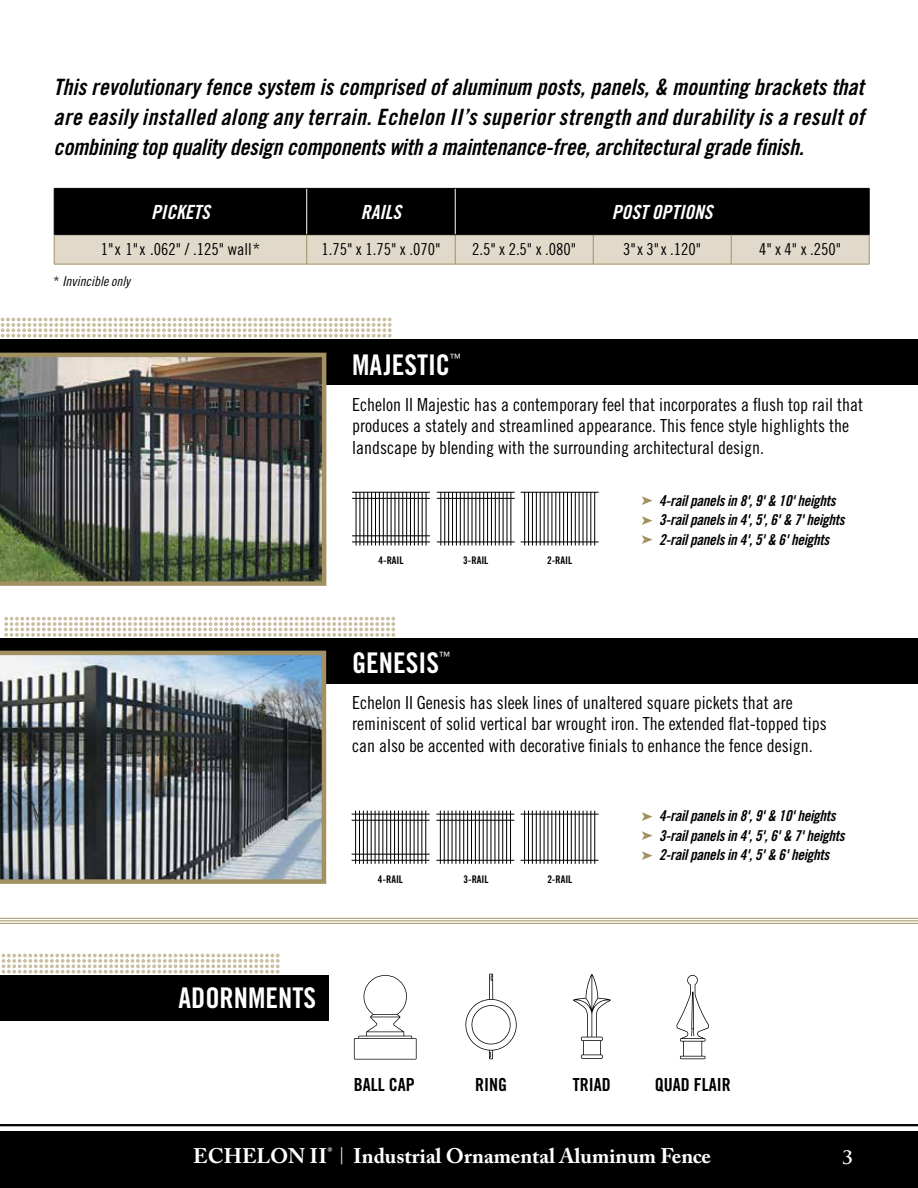
<style>
.page{position:relative;width:918px;height:1188px;background:#fff}
.page>*{position:absolute;margin:0;border:0;box-sizing:border-box;transform-origin:0 0}
.t1{font:28.5px "Trade Gothic LT Std Bd Cn 20";color:#fff}
.t2{font:22.5px/30px "Trade Gothic LT Std Bd Cn 20 Obl";letter-spacing:-.01em;color:#000;text-align:justify}
.t3{font:700 21px "Adobe Caslon Pro";color:#fff}
.t4{font:19.5px "Trade Gothic LT Std Bd Cn 20 Obl";color:#fff}
.t5{font:18px/21.6px "Trade Gothic LT Std Cn 18";color:#000}
.t6{font:18px "Trade Gothic LT Std Bd Cn 20";color:#000}
.t7{font:700 18px "Trajan Pro";color:#fff}
.t8{font:16.5px "Trade Gothic LT Std Cn 18";color:#000}
.t9{font:15px/19.5px "Trade Gothic LT Std Bd Cn 20 Obl";letter-spacing:-.02em;color:#000}
.t10{font:13.5px "Trade Gothic LT Std Cn 18 Obl";color:#000}
.t11{font:12.6px/19.5px "Zapf Dingbats Std";color:#a39161;text-align:justify}
.t12{font:11.4px "Trade Gothic LT Std Cn 18";color:#fff}
.t13{font:10.5px "Trade Gothic LT Std Bd Cn 20";color:#000}
.s1{font-family:"Trade Gothic LT Std Cn 18"}
.s2{font-weight:400;font-size:16.8px}
</style>
<div class="page">
<svg style="left:4px;top:617px;width:391px;height:20px"></svg>
<svg style="left:2px;top:954px;width:278px;height:20px"></svg>
<svg style="left:1px;top:318px;width:391px;height:20px"></svg>
<div style="left:0;top:638px;width:918px;height:46px;background:#000"></div>
<hr style="left:0;top:918px;width:918px;height:1px;background:#a39161">
<hr style="left:0;top:920px;width:918px;height:1px;background:#a39161">
<hr style="left:0;top:923px;width:918px;height:1px;background:#a39161">
<div style="left:0;top:975px;width:328px;height:46px;background:#000"></div>
<hr style="left:54px;top:264px;width:253px;height:1px;background:#a39161">
<hr style="left:307px;top:264px;width:148px;height:1px;background:#a39161">
<hr style="left:455px;top:264px;width:138px;height:1px;background:#a39161">
<hr style="left:593px;top:264px;width:138px;height:1px;background:#a39161">
<svg style="left:54px;top:188px;width:816px;height:76px;background:#55534c"></svg>
<hr style="left:731px;top:264px;width:138px;height:1px;background:#a39161">
<svg style="left:352px;top:811px;width:78px;height:53px"></svg>
<svg style="left:436px;top:811px;width:78px;height:53px"></svg>
<svg style="left:521px;top:811px;width:78px;height:53px"></svg>
<svg style="left:352px;top:492px;width:78px;height:53px"></svg>
<svg style="left:437px;top:492px;width:78px;height:53px"></svg>
<svg style="left:521px;top:492px;width:78px;height:53px"></svg>
<svg style="left:354px;top:975px;width:63px;height:85px"></svg>
<svg style="left:573px;top:974px;width:38px;height:85px"></svg>
<svg style="left:676px;top:975px;width:33px;height:84px"></svg>
<svg style="left:465px;top:974px;width:52px;height:85px"></svg>
<hr style="left:0;top:1124px;width:918px;height:2px;background:#000">
<div style="left:0;top:1131px;width:918px;height:57px;background:#000"></div>
<div style="left:0;top:339px;width:918px;height:46px;background:#000"></div>
<img style="left:0;top:353px;width:326px;height:233px">
<img style="left:0;top:651px;width:326px;height:233px">
<p class="t2" style="left:54px;top:72px;width:812px">This revolutionary fence system is comprised of aluminum posts, panels, &amp; mounting brackets that are easily installed along any terrain. Echelon II’s superior strength and durability is a result of combining top quality design components with a maintenance-free, architectural grade finish.</p>
<p class="t4" style="left:151px;top:200px;width:60px">PICKETS</p>
<p class="t4" style="left:361px;top:200px;width:42px">RAILS</p>
<p class="t4" style="left:612px;top:200px;width:102px">POST OPTIONS</p>
<p class="t8" style="left:101px;top:240px;width:161px">1" x 1" x .062" / .125" wall*</p>
<p class="t8" style="left:321px;top:240px;width:121px">1.75" x 1.75" x .070"</p>
<p class="t8" style="left:472px;top:240px;width:106px">2.5" x 2.5" x .080"</p>
<p class="t8" style="left:623px;top:240px;width:80px">3" x 3" x .120"</p>
<p class="t8" style="left:759px;top:240px;width:84px">4" x 4" x .250"</p>
<p class="t10" style="left:54px;top:273px;width:78px"><span class="s1">*</span> Invincible only</p>
<h1 class="t1" style="left:352px;top:348px;width:99px">MAJESTIC</h1>
<p class="t12" style="left:450px;top:351px;width:13px">™</p>
<p class="t5" style="left:352px;top:393px;width:512px">Echelon II Majestic has a contemporary feel that incorporates a flush top rail that produces a stately and streamlined appearance. This fence style highlights the landscape by blending with the surrounding architectural design.</p>
<p class="t13" style="left:379px;top:554px;width:27px">4-RAIL</p>
<p class="t13" style="left:463px;top:554px;width:27px">3-RAIL</p>
<p class="t13" style="left:547px;top:554px;width:27px">2-RAIL</p>
<p class="t9" style="left:659px;top:491px;width:187px">4-rail panels in 8', 9' &amp; 10' heights<br>3-rail panels in 4', 5', 6' &amp; 7' heights<br>2-rail panels in 4', 5' &amp; 6' heights</p>
<p class="t11" style="left:641px;top:491px;width:13px">➤ ➤ ➤</p>
<h1 class="t1" style="left:352px;top:646px;width:89px">GENESIS</h1>
<p class="t12" style="left:439px;top:649px;width:13px">™</p>
<p class="t5" style="left:352px;top:691px;width:476px">Echelon II Genesis has sleek lines of unaltered square pickets that are reminiscent of solid vertical bar wrought iron. The extended flat-topped tips can also be accented with decorative finials to enhance the fence design.</p>
<p class="t13" style="left:378px;top:873px;width:27px">4-RAIL</p>
<p class="t13" style="left:464px;top:873px;width:27px">3-RAIL</p>
<p class="t13" style="left:547px;top:873px;width:27px">2-RAIL</p>
<p class="t9" style="left:659px;top:807px;width:187px">4-rail panels in 8', 9' &amp; 10' heights<br>3-rail panels in 4', 5', 6' &amp; 7' heights<br>2-rail panels in 4', 5' &amp; 6' heights</p>
<p class="t11" style="left:641px;top:807px;width:13px">➤ ➤ ➤</p>
<h1 class="t1" style="left:178px;top:980px;width:139px">ADORNMENTS</h1>
<p class="t6" style="left:354px;top:1074px;width:62px">BALL CAP</p>
<p class="t6" style="left:475px;top:1074px;width:34px">RING</p>
<p class="t6" style="left:573px;top:1074px;width:39px">TRIAD</p>
<p class="t6" style="left:655px;top:1074px;width:77px">QUAD FLAIR</p>
<p class="t3" style="left:193px;top:1143px;width:519px">ECHELON II<sup>®</sup> <span class="s2">|</span> Industrial Ornamental Aluminum Fence</p>
<p class="t7" style="left:842px;top:1146px;width:12px">3</p>
</div>
